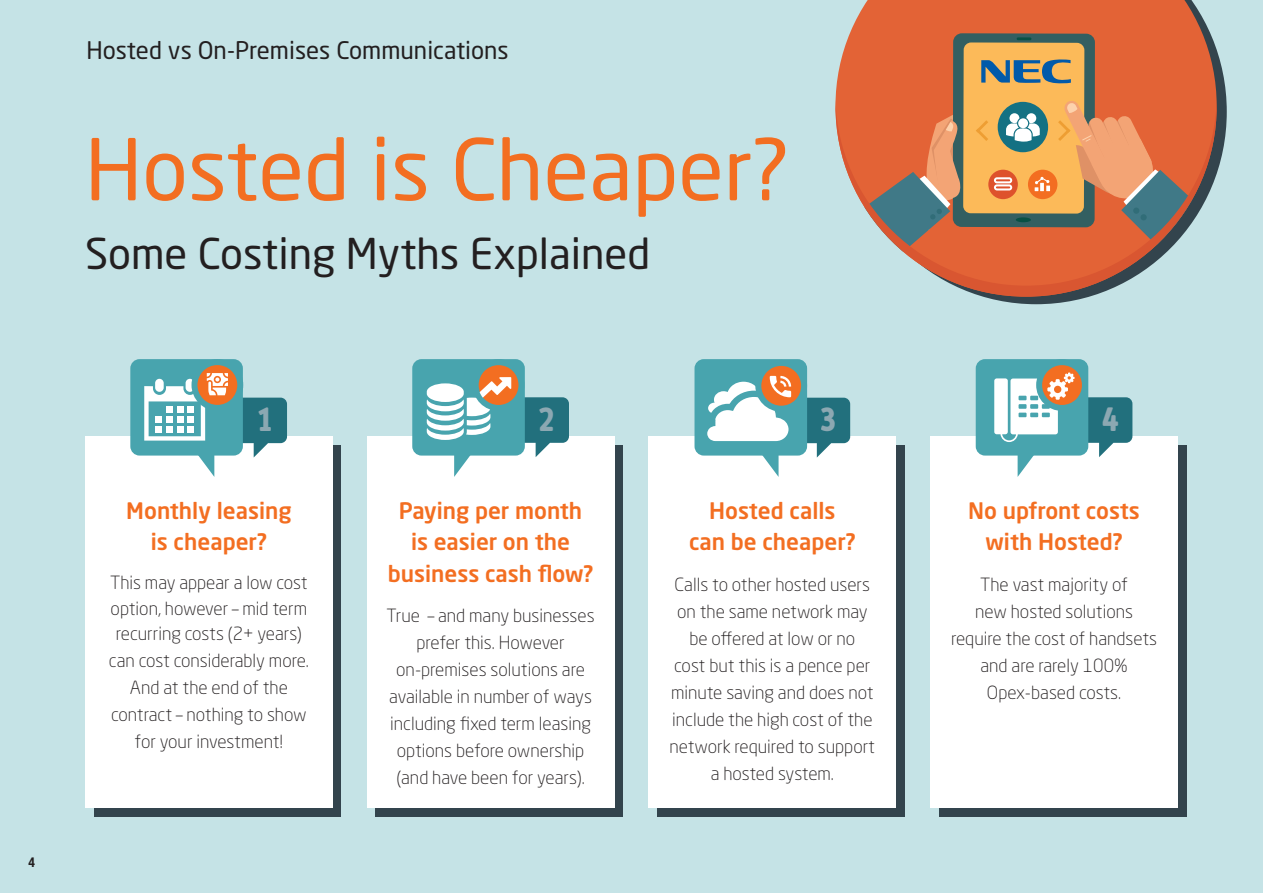
<style>
.page{position:relative;width:1263px;height:893px;background:#c5e3e6}
.page>*{position:absolute;margin:0;border:0;box-sizing:border-box;transform-origin:0 0}
.t1{font:84px "Neo Sans Std";color:#f36e21}
.t2{font:42px "Neo Sans Std";color:#231f20}
.t3{font:38.4px "Info Text Bold Caps";color:#8ca8b2}
.t4{font:24px "Neo Sans Std";color:#231f20}
.t5{font:500 22.5px/31.5px "Neo Sans Std";color:#f36e21;text-align:center}
.t6{font:300 18px/27px "Neo Sans Std";color:#231f20;text-align:center}
.t7{font:700 condensed 13.5px "Helvetica Neue LT Pro";color:#231f20}
</style>
<div class="page">
<svg style="left:984px;top:51px;width:243px;height:253px"></svg>
<div style="left:94px;top:445px;width:247px;height:371px;background:#33444d"></div>
<div style="left:375px;top:445px;width:248px;height:371px;background:#33444d"></div>
<div style="left:657px;top:445px;width:248px;height:371px;background:#33444d"></div>
<div style="left:939px;top:445px;width:247px;height:371px;background:#33444d"></div>
<div style="left:85px;top:437px;width:248px;height:371px;background:#fff"></div>
<div style="left:367px;top:437px;width:247px;height:371px;background:#fff"></div>
<div style="left:648px;top:437px;width:248px;height:371px;background:#fff"></div>
<div style="left:930px;top:437px;width:248px;height:371px;background:#fff"></div>
<div style="left:130px;top:359px;width:113px;height:97px;background:#48a4ae;border-radius:9px"></div>
<svg style="left:144px;top:359px;width:143px;height:118px"></svg>
<div style="left:259px;top:407px;width:12px;height:24px;background:#22707d"></div>
<div style="left:412px;top:359px;width:113px;height:97px;background:#48a4ae;border-radius:9px"></div>
<svg style="left:427px;top:359px;width:142px;height:118px"></svg>
<div style="left:540px;top:407px;width:13px;height:24px;background:#22707d"></div>
<div style="left:976px;top:359px;width:112px;height:97px;background:#48a4ae;border-radius:9px"></div>
<div style="left:694px;top:359px;width:113px;height:97px;background:#48a4ae;border-radius:9px"></div>
<svg style="left:701px;top:360px;width:149px;height:117px"></svg>
<div style="left:821px;top:407px;width:14px;height:24px;background:#22707d"></div>
<svg style="left:994px;top:359px;width:138px;height:118px"></svg>
<svg style="left:846px;top:0;width:368px;height:42px;background:#dd6941"></svg>
<div style="left:953px;top:33px;width:142px;height:194px;background:#335f61;border-radius:9px"></div>
<hr style="left:1017px;top:37px;width:14px;height:3px;background:#085044">
<svg style="left:918px;top:263px;width:299px;height:34px"></svg>
<svg style="left:835px;top:42px;width:382px;height:221px;background:#c8845c"></svg>
<p class="t7" style="left:29px;top:854px;width:8px">4</p>
<h3 class="t4" style="left:86px;top:35px;width:424px">Hosted vs On-Premises Communications</h3>
<h1 class="t1" style="left:85px;top:118px;width:707px">Hosted is Cheaper?</h1>
<h2 class="t2" style="left:85px;top:228px;width:567px">Some Costing Myths Explained</h2>
<h3 class="t3" style="left:256px;top:396px;width:19px">1</h3>
<h3 class="t3" style="left:538px;top:396px;width:19px">2</h3>
<h3 class="t3" style="left:819px;top:396px;width:19px">3</h3>
<h3 class="t3" style="left:1102px;top:396px;width:19px">4</h3>
<p class="t5" style="left:126px;top:494px;width:167px">Monthly leasing is cheaper?</p>
<p class="t6" style="left:109px;top:569px;width:202px;line-height:26.5px">This may appear a low cost option, however – mid term recurring costs (2+ years) can cost considerably more.<br>And at the end of the contract – nothing to show for your investment!</p>
<p class="t5" style="left:388px;top:494px;width:207px">Paying per month is easier on the business cash flow?</p>
<p class="t6" style="left:387px;top:602px;width:210px">True – and many businesses prefer this. However on-premises solutions are available in number of ways including fixed term leasing options before ownership (and have been for years).</p>
<p class="t5" style="left:689px;top:494px;width:168px">Hosted calls can be cheaper?</p>
<p class="t6" style="left:669px;top:570px;width:207px">Calls to other hosted users on the same network may be offered at low or no<br>cost but this is a pence per minute saving and does not include the high cost of the network required to support a hosted system.</p>
<p class="t5" style="left:968px;top:494px;width:173px">No upfront costs with Hosted?</p>
<p class="t6" style="left:951px;top:570px;width:208px">The vast majority of<br>new hosted solutions require the cost of handsets and are rarely 100%<br>Opex-based costs.</p>
</div>
